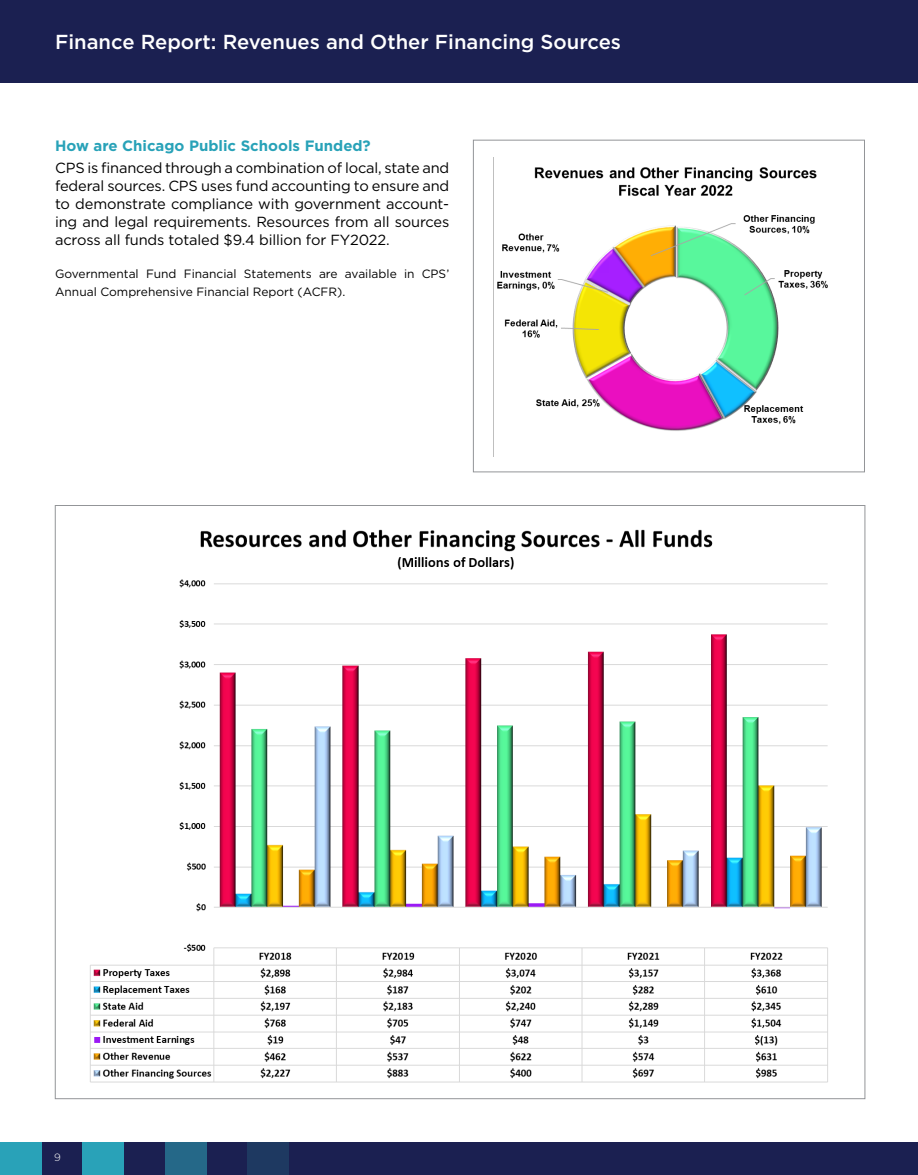
<style>
.page{position:relative;width:918px;height:1175px;background:#fff}
.page>*{position:absolute;margin:0;border:0;box-sizing:border-box;transform-origin:0 0}
.t1{font:500 20.25px "Gotham";color:#fff}
.t2{font:700 15px "Gotham";color:#28a2b8}
.t3{font:14.7px/18px "Gotham";letter-spacing:-.01em;color:#000;text-align:justify}
.t4{font:12px/18px "Gotham";color:#000}
.t5{font:300 10.5px "Gotham";color:#fff}
</style>
<div class="page">
<div style="left:0;top:0;width:918px;height:82px;background:#1b2051"></div>
<div style="left:0;top:1142px;width:918px;height:32px;background:#1b2051"></div>
<div style="left:0;top:1142px;width:41px;height:32px;background:#29a2b8"></div>
<div style="left:83px;top:1142px;width:41px;height:32px;background:#29a2b8"></div>
<div style="left:165px;top:1142px;width:41px;height:32px;background:#256888"></div>
<div style="left:248px;top:1142px;width:41px;height:32px;background:#1e3961"></div>
<div style="left:473px;top:140px;width:392px;height:332px;border:1px solid #939598"></div>
<img style="left:493px;top:157px;width:335px;height:300px">
<img style="left:90px;top:529px;width:738px;height:554px">
<h1 class="t1" style="left:55px;top:28px;width:567px">Finance Report: Revenues and Other Financing Sources</h1>
<p class="t2" style="left:55px;top:136px;width:317px">How are Chicago Public Schools Funded?</p>
<p class="t3" style="left:55px;top:158px;width:396px">CPS is financed through a combination of local, state and federal sources. CPS uses fund accounting to ensure and to demonstrate compliance with government account&shy;ing and legal requirements. Resources from all sources across all funds totaled $9.4 billion for FY2022.</p>
<p class="t4" style="left:55px;top:264px;width:396px">Governmental Fund Financial Statements are available in CPS’<br>Annual Comprehensive Financial Report (ACFR).</p>
<p class="t5" style="left:54px;top:1151px;width:8px">9</p>
</div>
